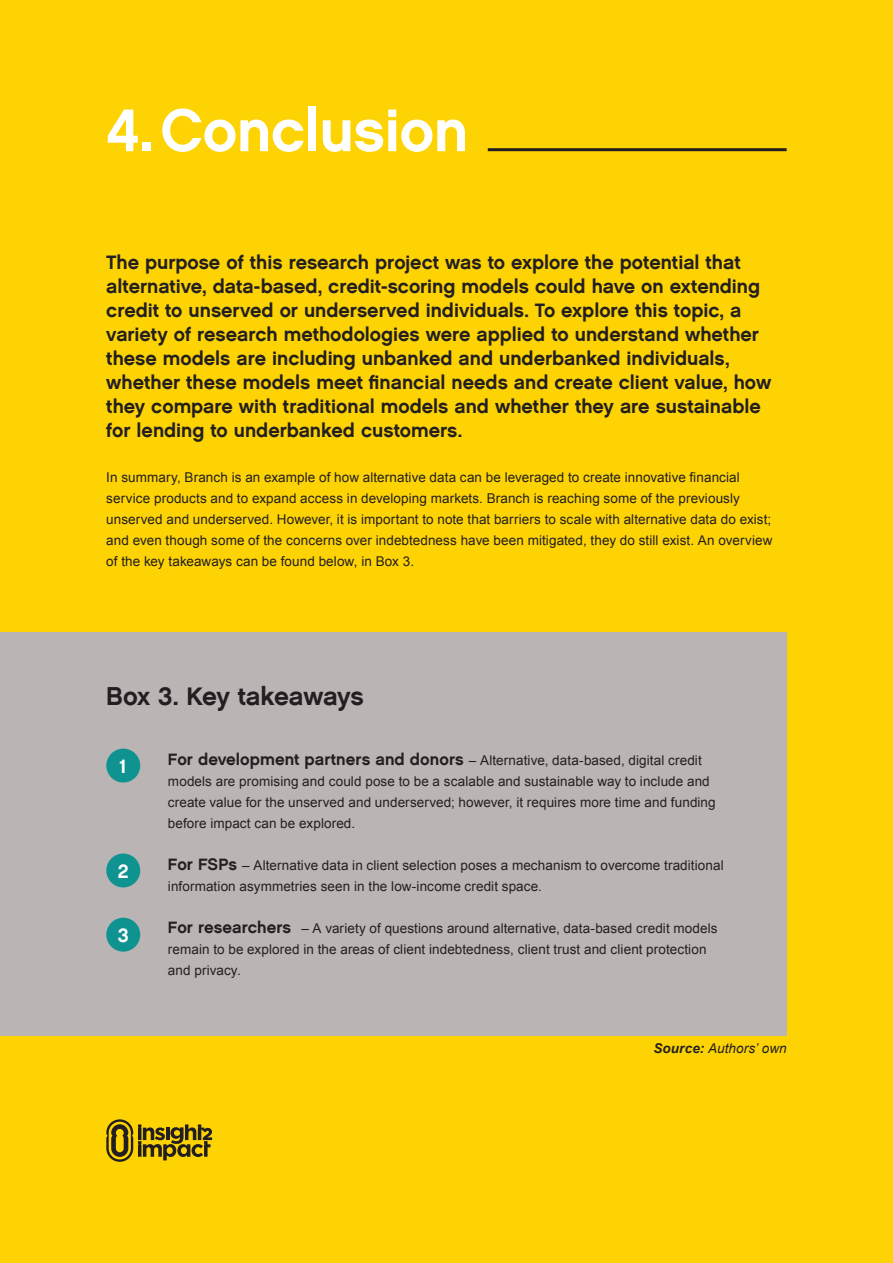
<style>
.page{position:relative;width:893px;height:1263px;background:#fed304}
.page>*{position:absolute;margin:0;border:0;box-sizing:border-box;transform-origin:0 0}
.t1{font:60px "Chalet New York Nineteen Sixty";letter-spacing:-.01em;color:#fff}
.t2{font:25.5px "Chalet New York Nineteen Sixty";letter-spacing:-.015em;color:#231f20}
.t3{font:19.5px/24px "Chalet New York Nineteen Sixty";color:#231f20}
.t4{font:19.5px "Chalet New York Nineteen Sixty";color:#fff}
.t5{font:13.5px/21px "Arial";letter-spacing:.005em;color:#231f20}
.t6{font:italic 13.5px "Arial";letter-spacing:.005em;color:#231f20}
.s1{font-family:"Chalet New York Nineteen Sixty";font-size:16.5px}
.s2{font-weight:700}
</style>
<div class="page">
<div style="left:0;top:632px;width:787px;height:404px;background:#bab5b4"></div>
<svg style="left:106px;top:1119px;width:106px;height:43px"></svg>
<hr style="left:488px;top:148px;width:299px;height:3px;background:#231f20">
<div style="left:106px;top:749px;width:34px;height:33px;background:#0f9391;border-radius:50%"></div>
<div style="left:106px;top:853px;width:34px;height:34px;background:#0f9391;border-radius:50%"></div>
<div style="left:106px;top:918px;width:34px;height:34px;background:#0f9391;border-radius:50%"></div>
<h1 class="t1" style="left:106px;top:94px;width:364px">4.Conclusion</h1>
<p class="t3" style="left:106px;top:250px;width:666px">The purpose of this research project was to explore the potential that alternative, data-based, credit-scoring models could have on extending credit to unserved or underserved individuals. To explore this topic, a variety of research methodologies were applied to understand whether these models are including unbanked and underbanked individuals, whether these models meet financial needs and create client value, how they compare with traditional models and whether they are sustainable for lending to underbanked customers.</p>
<p class="t5" style="left:106px;top:467px;width:668px">In summary, Branch is an example of how alternative data can be leveraged to create innovative financial service products and to expand access in developing markets. Branch is reaching some of the previously unserved and underserved. However, it is important to note that barriers to scale with alternative data do exist; and even though some of the concerns over indebtedness have been mitigated, they do still exist. An overview of the key takeaways can be found below, in Box 3.</p>
<h2 class="t2" style="left:106px;top:681px;width:259px">Box 3. Key takeaways</h2>
<h3 class="t4" style="left:119px;top:754px;width:10px">1</h3>
<h3 class="t4" style="left:118px;top:859px;width:12px">2</h3>
<h3 class="t4" style="left:118px;top:923px;width:12px">3</h3>
<p class="t5" style="left:168px;top:750px;width:549px"><span class="s1">For development partners and donors</span> – Alternative, data-based, digital credit models are promising and could pose to be a scalable and sustainable way to include and create value for the unserved and underserved; however, it requires more time and funding before impact can be explored.</p>
<p class="t5" style="left:168px;top:855px;width:557px"><span class="s1">For FSPs</span> – Alternative data in client selection poses a mechanism to overcome traditional information asymmetries seen in the low-income credit space.</p>
<p class="t5" style="left:168px;top:918px;width:551px"><span class="s1">For researchers</span> – A variety of questions around alternative, data-based credit models remain to be explored in the areas of client indebtedness, client trust and client protection and privacy.</p>
<p class="t6" style="left:653px;top:1039px;width:135px"><span class="s2">Source:</span> Authors’ own</p>
</div>
